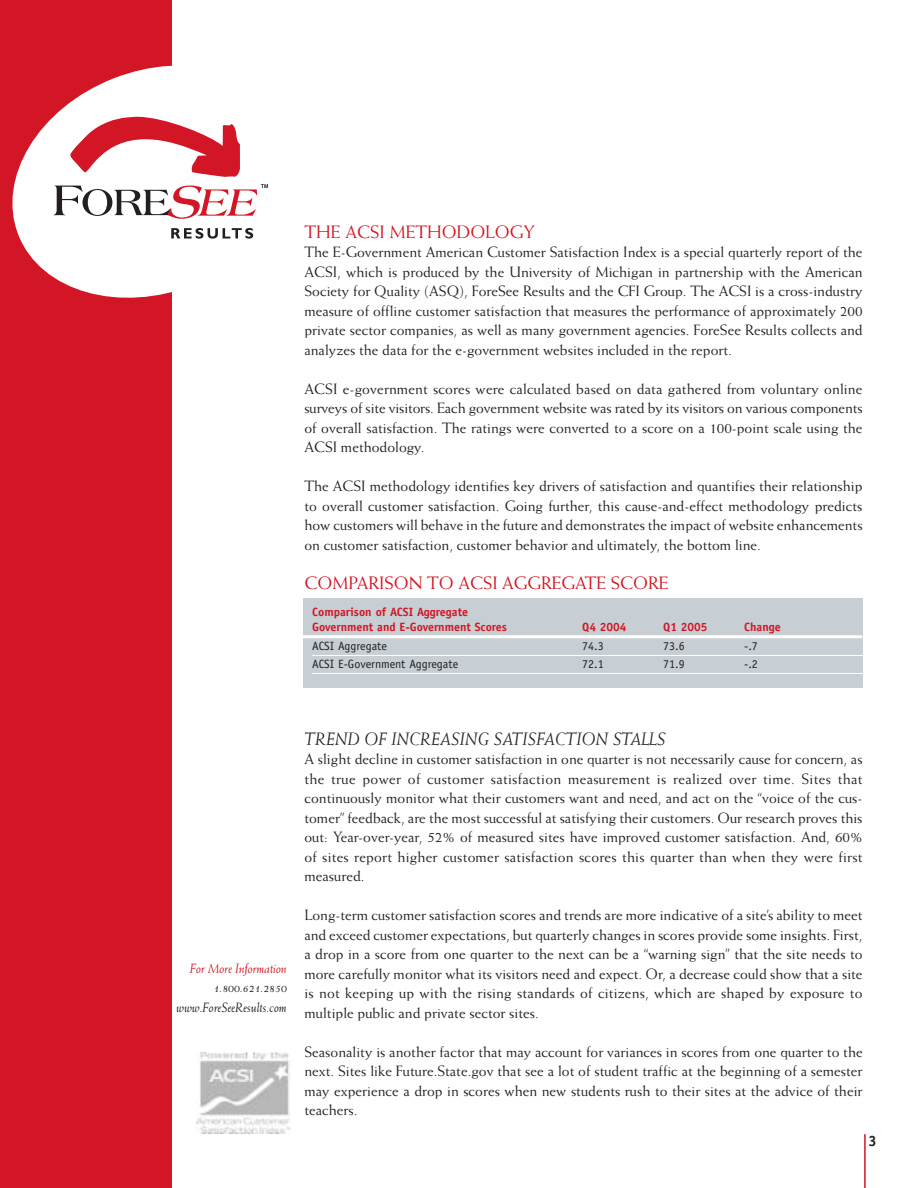
<style>
.page{position:relative;width:918px;height:1188px;background:#fff}
.page>*{position:absolute;margin:0;border:0;box-sizing:border-box;transform-origin:0 0}
.t1{font:18px "Weiss";color:#d21625}
.t2{font:italic 18px "Weiss";color:#231f1f}
.t3{font:15px/19.5px "Weiss";color:#231f1f;text-align:justify}
.t4{font:700 15px "Officina Sans";color:#231f1f}
.t5{font:italic 13.5px/19.5px "Weiss";letter-spacing:-.01em;color:#231f1f;text-align:right}
.t6{font:italic 13.5px "Weiss";letter-spacing:-.01em;color:#d21625}
.t7{font:700 12px/15px "Officina Sans";color:#d21625}
.t8{font:12px "Officina Sans";color:#231f1f}
</style>
<div class="page">
<div style="left:0;top:0;width:171px;height:1188px;background:#d21625"></div>
<svg style="left:12px;top:49px;width:242px;height:265px;fill:#fff"></svg>
<img style="left:196px;top:1052px;width:95px;height:82px">
<hr style="left:864px;top:1134px;width:2px;height:54px;background:#d21625">
<svg style="left:54px;top:184px;width:214px;height:35px"></svg>
<svg style="left:171px;top:228px;width:82px;height:11px"></svg>
<svg style="left:70px;top:117px;width:170px;height:60px"></svg>
<div style="left:303px;top:599px;width:559px;height:89px;background:#c7cfd4"></div>
<hr style="left:312px;top:655px;width:556px;height:1px;background:#fff">
<hr style="left:312px;top:673px;width:556px;height:1px;background:#fff">
<hr style="left:297px;top:635px;width:565px;height:3px;background:#fff">
<p class="t1" style="left:304px;top:224px;width:232px">THE ACSI METHODOLOGY</p>
<p class="t3" style="left:304px;top:243px;width:560px">The E-Government American Customer Satisfaction Index is a special quarterly report of the ACSI, which is produced by the University of Michigan in partnership with the American Society for Quality (ASQ), ForeSee Results and the CFI Group. The ACSI is a cross-industry measure of offline customer satisfaction that measures the performance of approximately 200 private sector companies, as well as many government agencies. ForeSee Results collects and analyzes the data for the e-government websites included in the report.</p>
<p class="t3" style="left:304px;top:380px;width:560px">ACSI e-government scores were calculated based on data gathered from voluntary online surveys of site visitors. Each government website was rated by its visitors on various components of overall satisfaction. The ratings were converted to a score on a 100-point scale using the ACSI methodology.</p>
<p class="t3" style="left:304px;top:477px;width:560px">The ACSI methodology identifies key drivers of satisfaction and quantifies their relationship to overall customer satisfaction. Going further, this cause-and-effect methodology predicts how customers will behave in the future and demonstrates the impact of website enhancements on customer satisfaction, customer behavior and ultimately, the bottom line.</p>
<p class="t1" style="left:304px;top:575px;width:365px">COMPARISON TO ACSI AGGREGATE SCORE</p>
<p class="t7" style="left:312px;top:606px;width:196px">Comparison of ACSI Aggregate<br>Government and E-Government Scores</p>
<p class="t7" style="left:582px;top:621px;width:46px">Q4 2004</p>
<p class="t7" style="left:663px;top:621px;width:46px">Q1 2005</p>
<p class="t7" style="left:744px;top:621px;width:38px">Change</p>
<p class="t8" style="left:312px;top:641px;width:76px">ACSI Aggregate</p>
<p class="t8" style="left:582px;top:641px;width:23px">74.3</p>
<p class="t8" style="left:663px;top:641px;width:23px">73.6</p>
<p class="t8" style="left:744px;top:641px;width:15px">-.7</p>
<p class="t8" style="left:312px;top:659px;width:148px">ACSI E-Government Aggregate</p>
<p class="t8" style="left:582px;top:659px;width:23px">72.1</p>
<p class="t8" style="left:663px;top:659px;width:23px">71.9</p>
<p class="t8" style="left:744px;top:659px;width:15px">-.2</p>
<p class="t6" style="left:190px;top:963px;width:99px">For More Information</p>
<p class="t5" style="left:177px;top:979px;width:112px">1.800.621.2850 www.ForeSeeResults.com</p>
<p class="t2" style="left:304px;top:731px;width:363px">TREND OF INCREASING SATISFACTION STALLS</p>
<p class="t3" style="left:304px;top:750px;width:560px">A slight decline in customer satisfaction in one quarter is not necessarily cause for concern, as the true power of customer satisfaction measurement is realized over time. Sites that continuously monitor what their customers want and need, and act on the “voice of the cus&shy;tomer” feedback, are the most successful at satisfying their customers. Our research proves this out: Year-over-year, 52% of measured sites have improved customer satisfaction. And, 60% of sites report higher customer satisfaction scores this quarter than when they were first measured.</p>
<p class="t3" style="left:304px;top:906px;width:560px">Long-term customer satisfaction scores and trends are more indicative of a site’s ability to meet and exceed customer expectations, but quarterly changes in scores provide some insights. First, a drop in a score from one quarter to the next can be a “warning sign” that the site needs to more carefully monitor what its visitors need and expect. Or, a decrease could show that a site is not keeping up with the rising standards of citizens, which are shaped by exposure to multiple public and private sector sites.</p>
<p class="t3" style="left:304px;top:1043px;width:560px">Seasonality is another factor that may account for variances in scores from one quarter to the next. Sites like Future.State.gov that see a lot of student traffic at the beginning of a semester may experience a drop in scores when new students rush to their sites at the advice of their teachers.</p>
<p class="t4" style="left:868px;top:1136px;width:10px">3</p>
</div>
